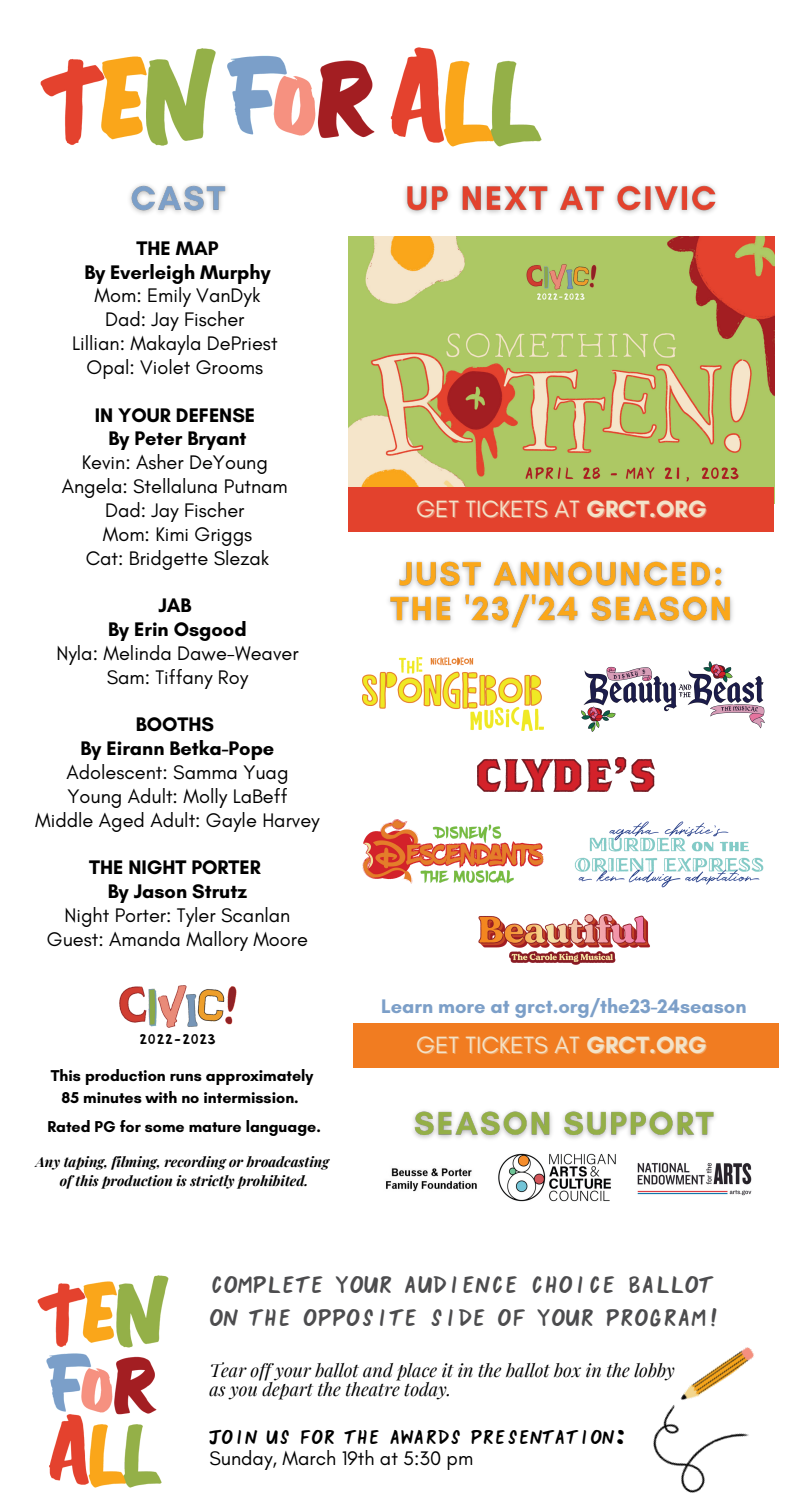
<style>
.page{position:relative;width:792px;height:1512px;background:#fff}
.page>*{position:absolute;margin:0;border:0;box-sizing:border-box;transform-origin:0 0}
.t1{font:24px "Lazy Hand";color:#4c4c4e}
.t2{font:24px "Glacial Indifference";color:#f3e3c9}
.t3{font:20px "Glacial Indifference";color:#000}
.t4{font:700 20px "Glacial Indifference";color:#000}
.t5{font:700 20px "Glacial Indifference";color:#7c9fc8}
.t6{font:20px "Lazy Hand";color:#000}
.t7{font:italic 18px "Playfair Display";color:#000}
.t8{font:700 16px "Glacial Indifference";color:#000}
.t9{font:14.2px "Lazy Hand";color:#000}
.t10{font:italic 700 14px "Playfair Display";color:#000}
.s1{font-weight:700}
</style>
<div class="page">
<img style="left:386px;top:1168px;width:91px;height:24px">
<img style="left:498px;top:1154px;width:118px;height:48px">
<img style="left:637px;top:1162px;width:115px;height:34px">
<img style="left:413px;top:1111px;width:302px;height:43px">
<img style="left:40px;top:47px;width:502px;height:100px">
<img style="left:129px;top:184px;width:98px;height:30px">
<img style="left:404px;top:184px;width:312px;height:30px">
<img style="left:348px;top:237px;width:426px;height:251px">
<div style="left:348px;top:488px;width:426px;height:44px;background:#e3422d"></div>
<img style="left:388px;top:561px;width:345px;height:70px">
<img style="left:362px;top:657px;width:182px;height:74px">
<img style="left:478px;top:757px;width:177px;height:35px">
<img style="left:362px;top:819px;width:182px;height:65px">
<img style="left:478px;top:914px;width:172px;height:51px">
<img style="left:581px;top:661px;width:183px;height:71px">
<img style="left:574px;top:821px;width:189px;height:67px">
<div style="left:353px;top:1023px;width:426px;height:45px;background:#f17c21"></div>
<img style="left:37px;top:1275px;width:132px;height:213px">
<img style="left:119px;top:985px;width:118px;height:43px">
<img style="left:653px;top:1347px;width:101px;height:146px">
<p class="t4" style="left:136px;top:236px;width:84px">THE MAP</p>
<p class="t4" style="left:84px;top:260px;width:188px">By Everleigh Murphy</p>
<p class="t3" style="left:95px;top:283px;width:167px">Mom: Emily VanDyk</p>
<p class="t3" style="left:105px;top:307px;width:141px">Dad: Jay Fischer</p>
<p class="t3" style="left:72px;top:331px;width:207px">Lillian: Makayla DePriest</p>
<p class="t3" style="left:87px;top:355px;width:178px">Opal: Violet Grooms</p>
<p class="t4" style="left:95px;top:403px;width:162px">IN YOUR DEFENSE</p>
<p class="t4" style="left:109px;top:426px;width:139px">By Peter Bryant</p>
<p class="t3" style="left:82px;top:450px;width:188px">Kevin: Asher DeYoung</p>
<p class="t3" style="left:62px;top:474px;width:228px">Angela: Stellaluna Putnam</p>
<p class="t3" style="left:105px;top:498px;width:141px">Dad: Jay Fischer</p>
<p class="t3" style="left:103px;top:522px;width:151px">Mom: Kimi Griggs</p>
<p class="t3" style="left:86px;top:546px;width:185px">Cat: Bridgette Slezak</p>
<p class="t4" style="left:158px;top:593px;width:35px">JAB</p>
<p class="t4" style="left:108px;top:617px;width:140px">By Erin Osgood</p>
<p class="t3" style="left:56px;top:641px;width:244px">Nyla: Melinda Dawe-Weaver</p>
<p class="t3" style="left:107px;top:665px;width:143px">Sam: Tiffany Roy</p>
<p class="t4" style="left:136px;top:712px;width:80px">BOOTHS</p>
<p class="t4" style="left:81px;top:736px;width:195px">By Eirann Betka-Pope</p>
<p class="t3" style="left:66px;top:760px;width:224px">Adolescent: Samma Yuag</p>
<p class="t3" style="left:67px;top:784px;width:222px">Young Adult: Molly LaBeff</p>
<p class="t3" style="left:35px;top:808px;width:286px">Middle Aged Adult: Gayle Harvey</p>
<p class="t4" style="left:89px;top:855px;width:173px">THE NIGHT PORTER</p>
<p class="t4" style="left:108px;top:879px;width:141px">By Jason Strutz</p>
<p class="t3" style="left:65px;top:903px;width:227px">Night Porter: Tyler Scanlan</p>
<p class="t3" style="left:47px;top:927px;width:263px">Guest: Amanda Mallory Moore</p>
<p class="t9" style="left:139px;top:1030px;width:79px">2022-2023</p>
<p class="t8" style="left:51px;top:1066px;width:264px">This production runs approximately</p>
<p class="t8" style="left:62px;top:1088px;width:239px">85 minutes with no intermission.</p>
<p class="t8" style="left:47px;top:1117px;width:275px">Rated PG for some mature language.</p>
<p class="t10" style="left:36px;top:1152px;width:295px">Any taping, filming, recording or broadcasting</p>
<p class="t10" style="left:60px;top:1171px;width:250px">of this production is strictly prohibited.</p>
<p class="t2" style="left:416px;top:495px;width:292px">GET TICKETS AT <span class="s1">GRCT.ORG</span></p>
<p class="t5" style="left:381px;top:994px;width:367px">Learn more at grct.org/the23-24season</p>
<p class="t2" style="left:416px;top:1030px;width:292px">GET TICKETS AT <span class="s1">GRCT.ORG</span></p>
<p class="t1" style="left:209px;top:1269px;width:506px">COMPLETE YOUR AUDIENCE CHOICE BALLOT</p>
<p class="t1" style="left:209px;top:1302px;width:513px">ON THE OPPOSITE SIDE OF YOUR PROGRAM!</p>
<p class="t7" style="left:209px;top:1357px;width:467px">Tear off your ballot and place it in the ballot box in the lobby</p>
<p class="t7" style="left:209px;top:1377px;width:243px">as you depart the theatre today.</p>
<p class="t6" style="left:209px;top:1424px;width:418px">JOIN US FOR THE AWARDS PRESENTATION:</p>
<p class="t3" style="left:209px;top:1446px;width:265px">Sunday, March 19th at 5:30 pm</p>
</div>
